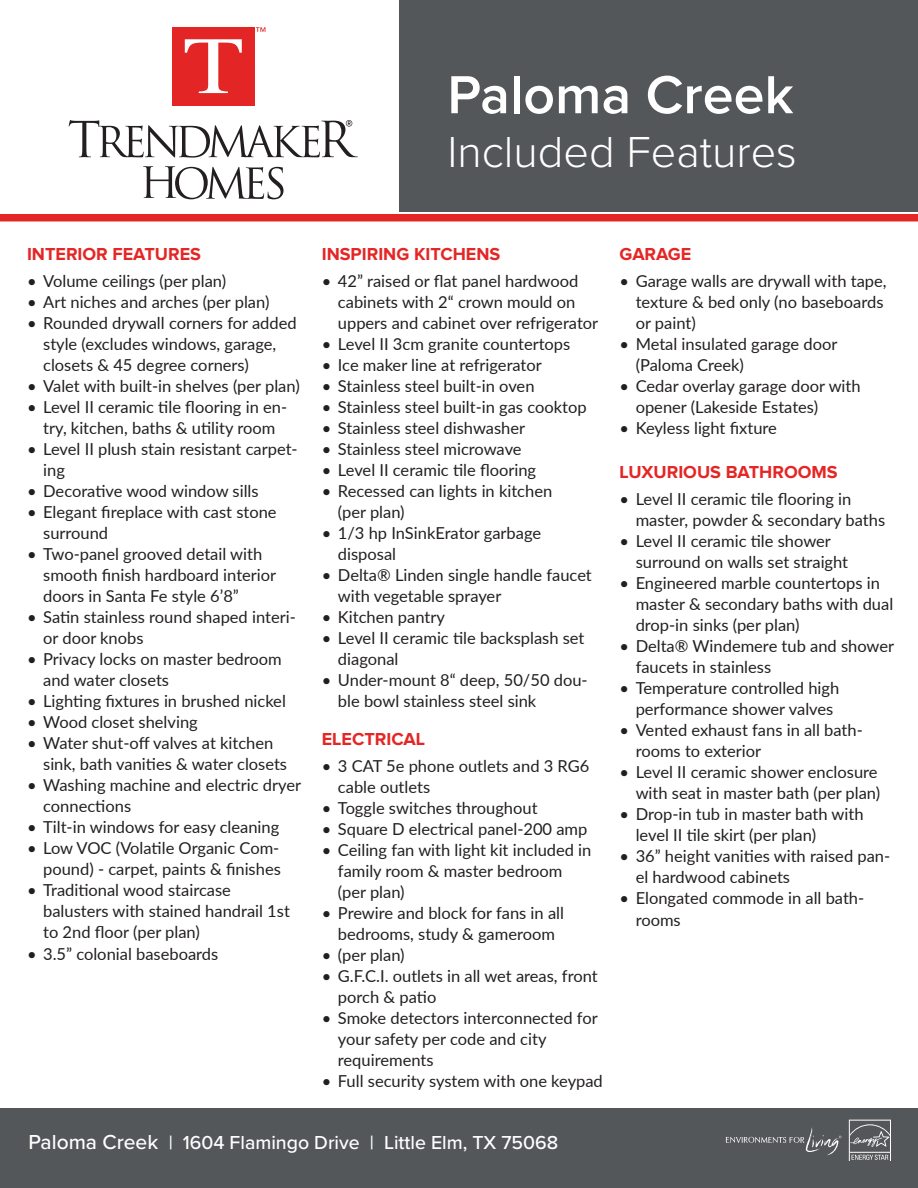
<style>
.page{position:relative;width:918px;height:1188px;background:#fff}
.page>*{position:absolute;margin:0;border:0;box-sizing:border-box;transform-origin:0 0}
.t1{font:600 55.5px "Proxima Nova";color:#fff}
.t2{font:300 45px "Proxima Nova";color:#fff}
.t3{font:500 19.5px "Proxima Nova";color:#fff}
.t4{font:700 18px "Proxima Nova";color:#e42625}
.t5{font:16.5px/21px "Lato";color:#231f20}
.s1{font-size:21px}
</style>
<div class="page">
<div style="left:400px;top:0;width:518px;height:212px;background:#545759"></div>
<div style="left:0;top:214px;width:918px;height:7px;background:#e42625"></div>
<svg style="left:143px;top:166px;width:141px;height:33px"></svg>
<div style="left:172px;top:27px;width:82px;height:79px;background:#e32525"></div>
<svg style="left:185px;top:39px;width:57px;height:54px"></svg>
<svg style="left:256px;top:27px;width:9px;height:5px"></svg>
<svg style="left:69px;top:120px;width:289px;height:38px"></svg>
<div style="left:0;top:1108px;width:918px;height:80px;background:#545759"></div>
<svg style="left:726px;top:1127px;width:115px;height:28px"></svg>
<svg style="left:849px;top:1120px;width:42px;height:41px"></svg>
<p class="t1" style="left:447px;top:63px;width:348px">Paloma Creek</p>
<p class="t2" style="left:447px;top:127px;width:351px">Included Features</p>
<p class="t4" style="left:27px;top:244px;width:175px">INTERIOR FEATURES</p>
<p class="t5" style="left:27px;top:270px;width:201px">• Volume ceilings (per plan)</p>
<p class="t5" style="left:27px;top:291px;width:244px">• Art niches and arches (per plan)</p>
<p class="t5" style="left:43px;top:312px;width:255px;text-indent:-16px">• Rounded drywall corners for added style (excludes windows, garage, closets &amp; 45 degree corners)</p>
<p class="t5" style="left:27px;top:375px;width:274px">• Valet with built-in shelves (per plan)</p>
<p class="t5" style="left:27px;top:396px;width:262px;text-align:center">• Level II ceramic tile flooring in en&shy;try, kitchen, baths &amp; utility room</p>
<p class="t5" style="left:43px;top:438px;width:256px;text-indent:-16px">• Level II plush stain resistant carpet&shy;ing</p>
<p class="t5" style="left:27px;top:480px;width:233px">• Decorative wood window sills</p>
<p class="t5" style="left:43px;top:501px;width:235px;text-indent:-16px">• Elegant fireplace with cast stone surround</p>
<p class="t5" style="left:43px;top:543px;width:235px;text-indent:-16px">• Two-panel grooved detail with smooth finish hardboard interior doors in Santa Fe style 6’8”</p>
<p class="t5" style="left:43px;top:606px;width:254px;text-indent:-16px">• Satin stainless round shaped interi&shy;or door knobs</p>
<p class="t5" style="left:43px;top:648px;width:240px;text-indent:-16px">• Privacy locks on master bedroom and water closets</p>
<p class="t5" style="left:27px;top:690px;width:260px">• Lighting fixtures in brushed nickel</p>
<p class="t5" style="left:27px;top:711px;width:172px">• Wood closet shelving</p>
<p class="t5" style="left:43px;top:732px;width:245px;text-indent:-16px">• Water shut-off valves at kitchen sink, bath vanities &amp; water closets</p>
<p class="t5" style="left:43px;top:774px;width:259px;text-indent:-16px">• Washing machine and electric dryer connections</p>
<p class="t5" style="left:27px;top:816px;width:254px">• Tilt-in windows for easy cleaning</p>
<p class="t5" style="left:27px;top:837px;width:255px;text-align:right">• Low VOC (Volatile Organic Com&shy;pound) - carpet, paints &amp; finishes</p>
<p class="t5" style="left:43px;top:879px;width:248px;text-indent:-16px">• Traditional wood staircase balusters with stained handrail 1st to 2nd floor (per plan)</p>
<p class="t5" style="left:27px;top:943px;width:193px">• 3.5” colonial baseboards</p>
<p class="t4" style="left:322px;top:244px;width:180px">INSPIRING KITCHENS</p>
<p class="t5" style="left:338px;top:270px;width:262px;text-indent:-16px">• 42” raised or flat panel hardwood cabinets with 2“ crown mould on uppers and cabinet over refrigerator</p>
<p class="t5" style="left:322px;top:333px;width:250px">• Level II 3cm granite countertops</p>
<p class="t5" style="left:322px;top:354px;width:222px">• Ice maker line at refrigerator</p>
<p class="t5" style="left:322px;top:375px;width:214px">• Stainless steel built-in oven</p>
<p class="t5" style="left:322px;top:396px;width:266px">• Stainless steel built-in gas cooktop</p>
<p class="t5" style="left:322px;top:417px;width:205px">• Stainless steel dishwasher</p>
<p class="t5" style="left:322px;top:438px;width:201px">• Stainless steel microwave</p>
<p class="t5" style="left:322px;top:459px;width:216px">• Level II ceramic tile flooring</p>
<p class="t5" style="left:338px;top:480px;width:216px;text-indent:-16px">• Recessed can lights in kitchen (per plan)</p>
<p class="t5" style="left:338px;top:522px;width:205px;text-indent:-16px">• 1/3 hp InSinkErator garbage disposal</p>
<p class="t5" style="left:338px;top:564px;width:255px;text-indent:-16px">• Delta® Linden single handle faucet with vegetable sprayer</p>
<p class="t5" style="left:322px;top:606px;width:125px">• Kitchen pantry</p>
<p class="t5" style="left:338px;top:627px;width:248px;text-indent:-16px">• Level II ceramic tile backsplash set diagonal</p>
<p class="t5" style="left:338px;top:669px;width:251px;text-indent:-16px">• Under-mount 8“ deep, 50/50 dou&shy;ble bowl stainless steel sink</p>
<p class="t4" style="left:322px;top:728px;width:105px">ELECTRICAL</p>
<p class="t5" style="left:338px;top:755px;width:253px;text-indent:-16px">• 3 CAT 5e phone outlets and 3 RG6 cable outlets</p>
<p class="t5" style="left:322px;top:797px;width:217px">• Toggle switches throughout</p>
<p class="t5" style="left:322px;top:818px;width:267px">• Square D electrical panel-200 amp</p>
<p class="t5" style="left:338px;top:839px;width:255px;text-indent:-16px">• Ceiling fan with light kit included in family room &amp; master bedroom (per plan)</p>
<p class="t5" style="left:322px;top:902px;width:244px;text-align:center">• Prewire and block for fans in all bedrooms, study &amp; gameroom</p>
<p class="t5" style="left:322px;top:944px;width:84px">• (per plan)</p>
<p class="t5" style="left:338px;top:965px;width:261px;text-indent:-16px">• G.F.C.I. outlets in all wet areas, front porch &amp; patio</p>
<p class="t5" style="left:338px;top:1007px;width:261px;text-indent:-16px">• Smoke detectors interconnected for your safety per code and city requirements</p>
<p class="t5" style="left:322px;top:1070px;width:283px">• Full security system with one keypad</p>
<p class="t4" style="left:620px;top:244px;width:73px">GARAGE</p>
<p class="t5" style="left:636px;top:270px;width:252px;text-indent:-16px">• Garage walls are drywall with tape, texture &amp; bed only (no baseboards or paint)</p>
<p class="t5" style="left:636px;top:333px;width:203px;text-indent:-16px">• Metal insulated garage door (Paloma Creek)</p>
<p class="t5" style="left:636px;top:375px;width:227px;text-indent:-16px">• Cedar overlay garage door with opener (Lakeside Estates)</p>
<p class="t5" style="left:620px;top:417px;width:159px">• Keyless light fixture</p>
<p class="t4" style="left:620px;top:462px;width:220px">LUXURIOUS BATHROOMS</p>
<p class="t5" style="left:636px;top:488px;width:251px;text-indent:-16px">• Level II ceramic tile flooring in master, powder &amp; secondary baths</p>
<p class="t5" style="left:636px;top:530px;width:214px;text-indent:-16px">• Level II ceramic tile shower surround on walls set straight</p>
<p class="t5" style="left:636px;top:572px;width:259px;text-indent:-16px">• Engineered marble countertops in master &amp; secondary baths with dual drop-in sinks (per plan)</p>
<p class="t5" style="left:636px;top:635px;width:260px;text-indent:-16px">• Delta® Windemere tub and shower faucets in stainless</p>
<p class="t5" style="left:636px;top:677px;width:205px;text-indent:-16px">• Temperature controlled high performance shower valves</p>
<p class="t5" style="left:636px;top:719px;width:229px;text-indent:-16px">• Vented exhaust fans in all bath&shy;rooms to exterior</p>
<p class="t5" style="left:620px;top:761px;width:262px;text-align:right">• Level II ceramic shower enclosure with seat in master bath (per plan)</p>
<p class="t5" style="left:636px;top:803px;width:229px;text-indent:-16px">• Drop-in tub in master bath with level II tile skirt (per plan)</p>
<p class="t5" style="left:636px;top:845px;width:256px;text-indent:-16px">• 36” height vanities with raised pan&shy;el hardwood cabinets</p>
<p class="t5" style="left:636px;top:887px;width:230px;line-height:21.6px;text-indent:-16px">• Elongated commode in all bath&shy;rooms</p>
<p class="t3" style="left:28px;top:1128px;width:531px"><span class="s1">Paloma Creek</span> | 1604 Flamingo Drive | Little Elm, TX 75068</p>
</div>
